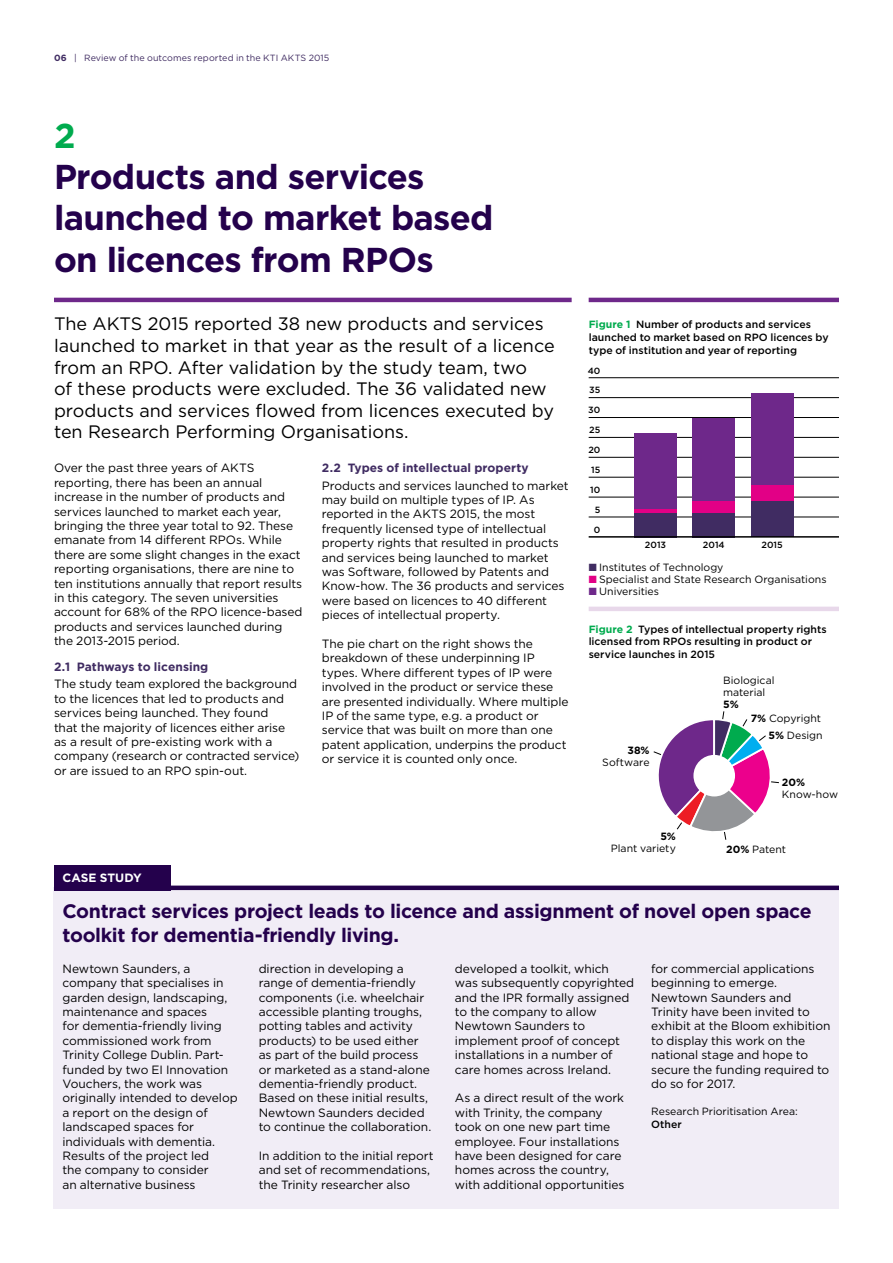
<style>
.page{position:relative;width:893px;height:1263px;background:#fff}
.page>*{position:absolute;margin:0;border:0;box-sizing:border-box;transform-origin:0 0}
.t1{font:700 34.5px/41.4px "Gotham HTF";letter-spacing:-.02em;color:#24014c}
.t2{font:700 34.5px "Gotham HTF";color:#00ab4e}
.t3{font:700 19.5px/23.4px "Gotham HTF";letter-spacing:-.02em;color:#24014c}
.t4{font:18px/21.6px "Gotham HTF";color:#000}
.t5{font:12px/14.4px "Gotham HTF";letter-spacing:-.005em;color:#000}
.t6{font:700 12px "Gotham HTF";letter-spacing:.005em;color:#402c62}
.t7{font:700 12px "Gotham HTF";color:#fff}
.t8{font:500 10.5px/12.6px "Gotham HTF";letter-spacing:.005em;color:#000}
.t9{font:10.5px/12px "Gotham HTF";color:#000}
.t10{font:700 10.5px "Gotham HTF";color:#000}
.t11{font:9px "Gotham HTF";letter-spacing:.005em;color:#402c62}
.t12{font:500 9px "Gotham HTF";letter-spacing:.005em;color:#000}
.s1{font-weight:700}
.s2{font-weight:700;color:#00ab4e}
.s3{color:#402c62}
.s4{color:#e20086}
.s5{color:#6e288a}
</style>
<div class="page">
<div style="left:54px;top:888px;width:785px;height:321px;background:#f1edf6"></div>
<hr style="left:54px;top:298px;width:518px;height:4px;background:#6e288a">
<div style="left:54px;top:885px;width:785px;height:5px;background:#24014c"></div>
<hr style="left:589px;top:298px;width:250px;height:4px;background:#6e288a">
<hr style="left:589px;top:607px;width:250px;height:4px;background:#e8d8ea">
<svg style="left:653px;top:711px;width:126px;height:129px"></svg>
<div style="left:693px;top:755px;width:42px;height:41px;background:#fff;border-radius:50%"></div>
<hr style="left:589px;top:517px;width:250px;height:1px;background:#000">
<hr style="left:589px;top:497px;width:250px;height:1px;background:#000">
<hr style="left:589px;top:477px;width:250px;height:1px;background:#000">
<hr style="left:589px;top:457px;width:250px;height:1px;background:#000">
<hr style="left:589px;top:437px;width:250px;height:1px;background:#000">
<hr style="left:589px;top:417px;width:250px;height:1px;background:#000">
<hr style="left:589px;top:397px;width:250px;height:1px;background:#000">
<hr style="left:589px;top:377px;width:250px;height:1px;background:#000">
<div style="left:634px;top:433px;width:43px;height:82px;background:#6e288a"></div>
<div style="left:634px;top:510px;width:43px;height:10px;background:#e20086"></div>
<div style="left:634px;top:513px;width:43px;height:24px;background:#402c62"></div>
<div style="left:693px;top:418px;width:42px;height:97px;background:#6e288a"></div>
<div style="left:693px;top:501px;width:42px;height:19px;background:#e20086"></div>
<div style="left:693px;top:513px;width:42px;height:24px;background:#402c62"></div>
<div style="left:751px;top:393px;width:42px;height:122px;background:#6e288a"></div>
<div style="left:751px;top:485px;width:42px;height:35px;background:#e20086"></div>
<div style="left:751px;top:501px;width:42px;height:36px;background:#402c62"></div>
<hr style="left:589px;top:536px;width:250px;height:2px;background:#000">
<div style="left:54px;top:865px;width:117px;height:25px;background:#24014c"></div>
<p class="t11" style="left:54px;top:53px;width:277px"><span class="s1">06</span> | Review of the outcomes reported in the KTI AKTS 2015</p>
<h1 class="t2" style="left:54px;top:115px;width:23px">2</h1>
<h1 class="t1" style="left:54px;top:155px;width:441px">Products and services launched to market based on licences from RPOs</h1>
<p class="t4" style="left:54px;top:313px;width:502px">The AKTS 2015 reported 38 new products and services launched to market in that year as the result of a licence from an RPO. After validation by the study team, two<br>of these products were excluded. The 36 validated new products and services flowed from licences executed by ten Research Performing Organisations.</p>
<p class="t5" style="left:54px;top:461px;width:250px">Over the past three years of AKTS reporting, there has been an annual increase in the number of products and services launched to market each year, bringing the three year total to 92. These emanate from 14 different RPOs. While there are some slight changes in the exact reporting organisations, there are nine to ten institutions annually that report results in this category. The seven universities account for 68% of the RPO licence-based products and services launched during the 2013-2015 period.</p>
<p class="t6" style="left:54px;top:660px;width:156px">2.1 Pathways to licensing</p>
<p class="t5" style="left:54px;top:677px;width:247px">The study team explored the background to the licences that led to products and services being launched. They found<br>that the majority of licences either arise as a result of pre-existing work with a company (research or contracted service) or are issued to an RPO spin-out.</p>
<p class="t6" style="left:322px;top:461px;width:208px">2.2 Types of intellectual property</p>
<p class="t5" style="left:322px;top:478px;width:248px">Products and services launched to market may build on multiple types of IP. As reported in the AKTS 2015, the most frequently licensed type of intellectual property rights that resulted in products and services being launched to market was Software, followed by Patents and Know-how. The 36 products and services were based on licences to 40 different pieces of intellectual property.</p>
<p class="t5" style="left:322px;top:636px;width:248px">The pie chart on the right shows the breakdown of these underpinning IP types. Where different types of IP were involved in the product or service these are presented individually. Where multiple IP of the same type, e.g. a product or service that was built on more than one patent application, underpins the product or service it is counted only once.</p>
<p class="t7" style="left:63px;top:870px;width:81px">CASE STUDY</p>
<p class="t8" style="left:589px;top:318px;width:242px"><span class="s2">Figure 1</span> Number of products and services launched to market based on RPO licences by type of institution and year of reporting</p>
<p class="t12" style="left:588px;top:365px;width:14px">40</p>
<p class="t12" style="left:589px;top:385px;width:13px">35</p>
<p class="t12" style="left:588px;top:405px;width:14px">30</p>
<p class="t12" style="left:589px;top:425px;width:13px">25</p>
<p class="t12" style="left:588px;top:445px;width:14px">20</p>
<p class="t12" style="left:591px;top:465px;width:11px">15</p>
<p class="t12" style="left:590px;top:485px;width:12px">10</p>
<p class="t12" style="left:595px;top:504px;width:7px">5</p>
<p class="t12" style="left:594px;top:524px;width:8px">0</p>
<p class="t12" style="left:645px;top:539px;width:23px">2013</p>
<p class="t12" style="left:703px;top:539px;width:23px">2014</p>
<p class="t12" style="left:761px;top:539px;width:23px">2015</p>
<p class="t9" style="left:589px;top:561px;width:136px"><span class="s3">■</span> Institutes of Technology</p>
<p class="t9" style="left:589px;top:573px;width:239px"><span class="s4">■</span> Specialist and State Research Organisations</p>
<p class="t9" style="left:589px;top:585px;width:72px"><span class="s5">■</span> Universities</p>
<p class="t8" style="left:589px;top:622px;width:240px"><span class="s2">Figure 2</span> Types of intellectual property rights licensed from RPOs resulting in product or service launches in 2015</p>
<p class="t10" style="left:627px;top:744px;width:24px">38%</p>
<p class="t9" style="left:602px;top:756px;width:49px">Software</p>
<p class="t9" style="left:723px;top:674px;width:53px">Biological material</p>
<p class="t10" style="left:723px;top:698px;width:17px">5%</p>
<p class="t9" style="left:751px;top:710px;width:73px;line-height:16.5px;text-align:right"><span class="s1">7%</span> Copyright<br><span class="s1">5%</span> Design</p>
<p class="t10" style="left:782px;top:776px;width:25px">20%</p>
<p class="t9" style="left:782px;top:788px;width:58px">Know-how</p>
<p class="t10" style="left:660px;top:830px;width:17px">5%</p>
<p class="t9" style="left:611px;top:842px;width:67px">Plant variety</p>
<p class="t9" style="left:726px;top:843px;width:61px"><span class="s1">20%</span> Patent</p>
<h2 class="t3" style="left:63px;top:899px;width:751px">Contract services project leads to licence and assignment of novel open space toolkit for dementia-friendly living.</h2>
<p class="t5" style="left:63px;top:961px;width:177px">Newtown Saunders, a company that specialises in garden design, landscaping, maintenance and spaces<br>for dementia-friendly living commissioned work from<br>Trinity College Dublin. Part&shy;funded by two EI Innovation<br>Vouchers, the work was originally intended to develop a report on the design of landscaped spaces for individuals with dementia.<br>Results of the project led<br>the company to consider<br>an alternative business</p>
<p class="t5" style="left:259px;top:961px;width:174px">direction in developing a range of dementia-friendly components (i.e. wheelchair accessible planting troughs, potting tables and activity products) to be used either as part of the build process or marketed as a stand-alone dementia-friendly product.<br>Based on these initial results,<br>Newtown Saunders decided to continue the collaboration.</p>
<p class="t5" style="left:259px;top:1148px;width:176px">In addition to the initial report and set of recommendations, the Trinity researcher also</p>
<p class="t5" style="left:455px;top:961px;width:181px">developed a toolkit, which was subsequently copyrighted and the IPR formally assigned to the company to allow<br>Newtown Saunders to implement proof of concept installations in a number of care homes across Ireland.</p>
<p class="t5" style="left:455px;top:1091px;width:171px">As a direct result of the work with Trinity, the company took on one new part time employee. Four installations have been designed for care homes across the country, with additional opportunities</p>
<p class="t5" style="left:651px;top:961px;width:181px">for commercial applications beginning to emerge.<br>Newtown Saunders and<br>Trinity have been invited to exhibit at the Bloom exhibition to display this work on the national stage and hope to secure the funding required to do so for 2017.</p>
<p class="t9" style="left:651px;top:1105px;width:148px">Research Prioritisation Area:</p>
<p class="t8" style="left:651px;top:1117px;width:32px">Other</p>
</div>
